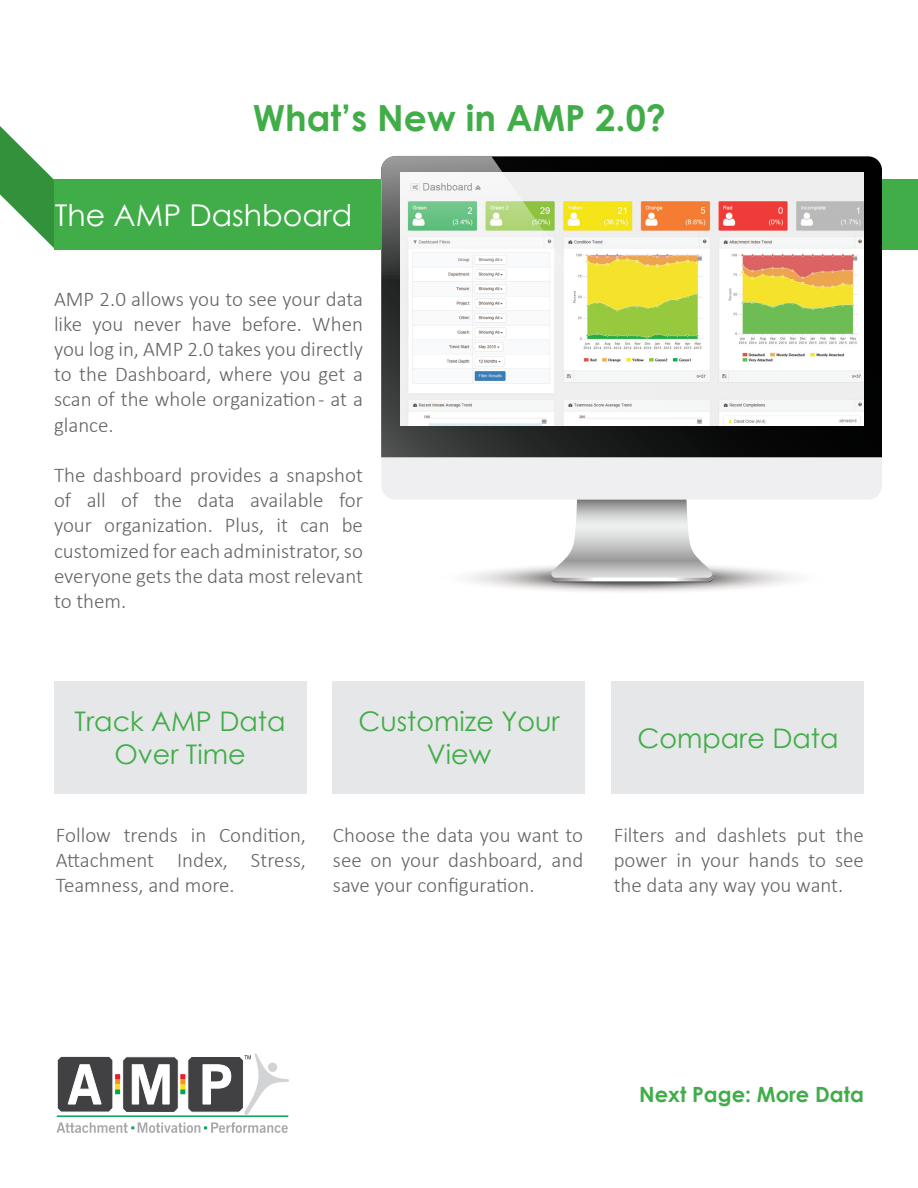
<style>
.page{position:relative;width:918px;height:1188px;background:#fff}
.page>*{position:absolute;margin:0;border:0;box-sizing:border-box;transform-origin:0 0}
.t1{font:700 36px "Century Gothic";color:#41ad49}
.t2{font:30px "Century Gothic";color:#fff}
.t3{font:27px/32.4px "Century Gothic";color:#41ad49;text-align:center}
.t4{font:300 21px/25.2px "Calibri";color:#636466;text-align:justify}
.t5{font:700 21px "Century Gothic";color:#41ad49}
</style>
<div class="page">
<svg style="left:0;top:126px;width:56px;height:124px"></svg>
<div style="left:55px;top:180px;width:863px;height:70px;background:#41ad49"></div>
<svg style="left:469px;top:500px;width:325px;height:92px"></svg>
<div style="left:381px;top:457px;width:501px;height:43px;background:#efeff1"></div>
<svg style="left:702px;top:156px;width:180px;height:301px;background:#0c0c0c"></svg>
<img style="left:702px;top:173px;width:161px;height:253px">
<svg style="left:381px;top:156px;width:321px;height:301px"></svg>
<div style="left:54px;top:681px;width:252px;height:113px;background:#e6e7e8"></div>
<div style="left:612px;top:681px;width:252px;height:113px;background:#e6e7e8"></div>
<div style="left:333px;top:681px;width:252px;height:113px;background:#e6e7e8"></div>
<svg style="left:57px;top:1053px;width:232px;height:80px"></svg>
<h1 class="t1" style="left:253px;top:90px;width:415px">What’s New in AMP 2.0?</h1>
<h2 class="t2" style="left:55px;top:194px;width:299px">The AMP Dashboard</h2>
<p class="t4" style="left:54px;top:286px;width:311px">AMP 2.0 allows you to see your data like you never have before. When you log in, AMP 2.0 takes you directly to the Dashboard, where you get a scan of the whole organization - at a glance.</p>
<p class="t4" style="left:54px;top:462px;width:311px">The dashboard provides a snapshot of all of the data available for your organization. Plus, it can be customized for each administrator, so everyone gets the data most relevant to them.</p>
<p class="t3" style="left:75px;top:705px;width:212px">Track AMP Data<br>Over Time</p>
<p class="t3" style="left:358px;top:705px;width:203px">Customize Your<br>View</p>
<p class="t3" style="left:637px;top:721px;width:203px">Compare Data</p>
<p class="t4" style="left:56px;top:822px;width:252px">Follow trends in Condition, Attachment Index, Stress, Teamness, and more.</p>
<p class="t4" style="left:333px;top:822px;width:252px">Choose the data you want to see on your dashboard, and save your configuration.</p>
<p class="t4" style="left:614px;top:822px;width:252px">Filters and dashlets put the power in your hands to see the data any way you want.</p>
<p class="t5" style="left:639px;top:1078px;width:226px">Next Page: More Data</p>
</div>
